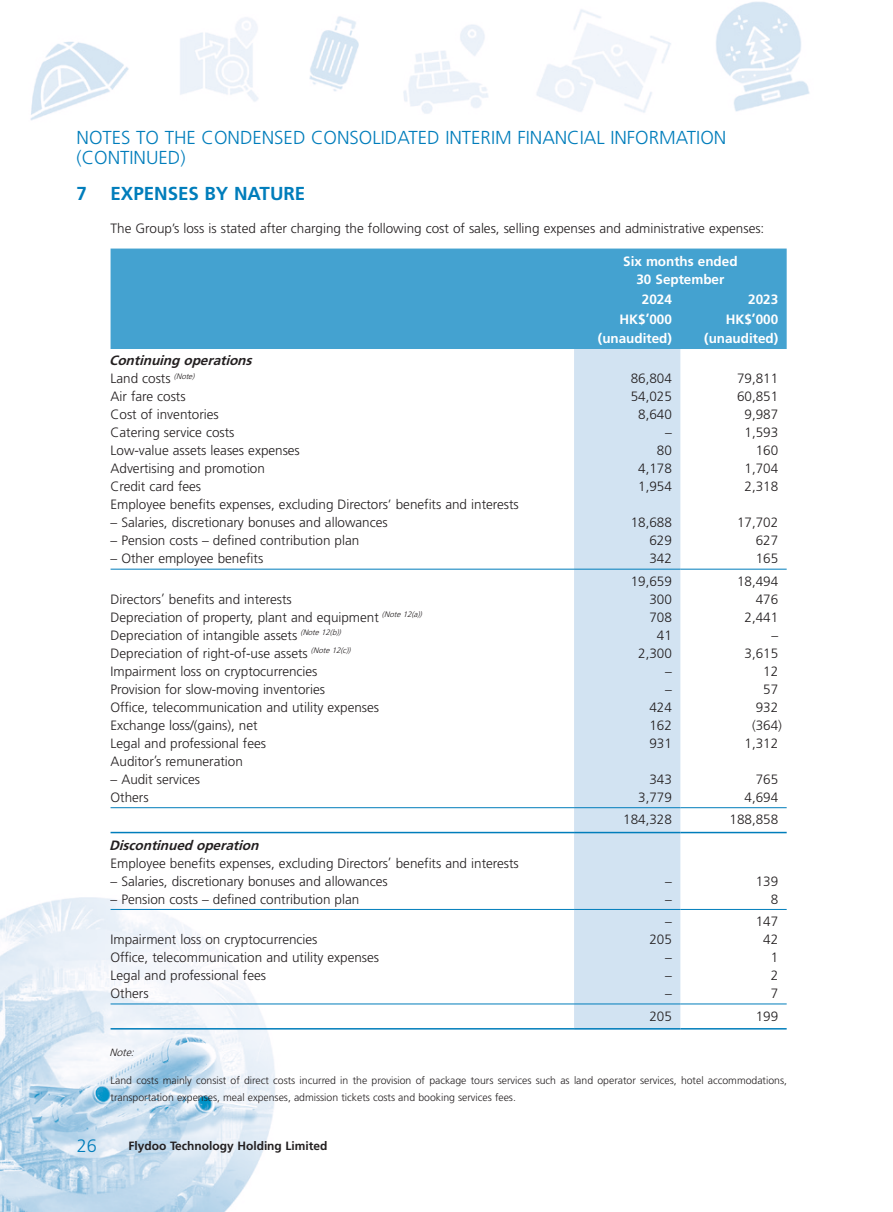
<style>
.page{position:relative;width:893px;height:1212px;background:#fff}
.page>*{position:absolute;margin:0;border:0;box-sizing:border-box;transform-origin:0 0}
.t1{font:300 18.75px/19.5px "Frutiger LT Std";color:#007dbb}
.Heading_1{font:700 18.75px "Frutiger LT Std";color:#007dbb}
.t2{font:300 18px "Frutiger LT Std";color:#007dbb}
.Body_Text{font:300 13.5px "Frutiger LT Std";color:#231f20}
.Body_Text-2{font:700 13.5px "Frutiger LT Std";color:#fff}
.Body_Text-3{font:italic 700 13.5px "Frutiger LT Std";color:#231f20}
.t3{font:700 12px "Frutiger LT Std";color:#231f20}
.Notes{font:300 10.5px/16.5px "Frutiger LT Std";color:#231f20}
.Notes-2{font:italic 300 10.5px "Frutiger LT Std";color:#231f20}
</style>
<div class="page">
<img style="left:0;top:1px;width:810px;height:1211px">
<div style="left:111px;top:249px;width:676px;height:100px;background:#44a2d0"></div>
<div style="left:574px;top:349px;width:106px;height:679px;background:#d2e3f2"></div>
<hr style="left:111px;top:569px;width:463px;height:1px;background:#007dbb">
<hr style="left:574px;top:569px;width:106px;height:1px;background:#007dbb">
<hr style="left:680px;top:569px;width:107px;height:1px;background:#007dbb">
<hr style="left:111px;top:807px;width:463px;height:1px;background:#007dbb">
<hr style="left:574px;top:807px;width:106px;height:1px;background:#007dbb">
<hr style="left:680px;top:807px;width:107px;height:1px;background:#007dbb">
<hr style="left:111px;top:832px;width:463px;height:1px;background:#007dbb">
<hr style="left:574px;top:832px;width:106px;height:1px;background:#007dbb">
<hr style="left:680px;top:832px;width:107px;height:1px;background:#007dbb">
<hr style="left:111px;top:909px;width:463px;height:1px;background:#007dbb">
<hr style="left:574px;top:909px;width:106px;height:1px;background:#007dbb">
<hr style="left:680px;top:909px;width:107px;height:1px;background:#007dbb">
<hr style="left:111px;top:1003px;width:463px;height:1px;background:#007dbb">
<hr style="left:574px;top:1003px;width:106px;height:1px;background:#007dbb">
<hr style="left:680px;top:1003px;width:107px;height:1px;background:#007dbb">
<hr style="left:111px;top:1028px;width:463px;height:1px;background:#007dbb">
<hr style="left:574px;top:1028px;width:106px;height:1px;background:#007dbb">
<hr style="left:680px;top:1028px;width:107px;height:1px;background:#007dbb">
<h1 class="t1" style="left:77px;top:128px;width:651px">NOTES TO THE CONDENSED CONSOLIDATED INTERIM FINANCIAL INFORMATION (CONTINUED)</h1>
<p class="Heading_1" style="left:77px;top:183px;width:12px">7</p>
<p class="Heading_1" style="left:111px;top:183px;width:196px">EXPENSES BY NATURE</p>
<p class="Body_Text" style="left:111px;top:221px;width:655px">The Group’s loss is stated after charging the following cost of sales, selling expenses and administrative expenses:</p>
<p class="Body_Text-2" style="left:623px;top:254px;width:116px">Six months ended</p>
<p class="Body_Text-2" style="left:636px;top:272px;width:89px">30 September</p>
<p class="Body_Text-2" style="left:642px;top:291px;width:31px">2024</p>
<p class="Body_Text-2" style="left:748px;top:291px;width:31px">2023</p>
<p class="Body_Text-2" style="left:619px;top:311px;width:54px">HK$’000</p>
<p class="Body_Text-2" style="left:726px;top:311px;width:54px">HK$’000</p>
<p class="Body_Text-2" style="left:598px;top:330px;width:75px">(unaudited)</p>
<p class="Body_Text-2" style="left:704px;top:330px;width:75px">(unaudited)</p>
<p class="Body_Text-3" style="left:109px;top:353px;width:148px">Continuing operations</p>
<p class="Body_Text" style="left:111px;top:371px;width:88px">Land costs <sup>(Note)</sup></p>
<p class="Body_Text" style="left:631px;top:371px;width:43px">86,804</p>
<p class="Body_Text" style="left:737px;top:371px;width:43px">79,811</p>
<p class="Body_Text" style="left:111px;top:389px;width:77px">Air fare costs</p>
<p class="Body_Text" style="left:631px;top:389px;width:43px">54,025</p>
<p class="Body_Text" style="left:737px;top:389px;width:43px">60,851</p>
<p class="Body_Text" style="left:111px;top:407px;width:110px">Cost of inventories</p>
<p class="Body_Text" style="left:638px;top:407px;width:35px">8,640</p>
<p class="Body_Text" style="left:744px;top:407px;width:35px">9,987</p>
<p class="Body_Text" style="left:111px;top:425px;width:125px">Catering service costs</p>
<p class="Body_Text" style="left:665px;top:425px;width:8px">–</p>
<p class="Body_Text" style="left:744px;top:425px;width:35px">1,593</p>
<p class="Body_Text" style="left:111px;top:443px;width:191px">Low-value assets leases expenses</p>
<p class="Body_Text" style="left:657px;top:443px;width:16px">80</p>
<p class="Body_Text" style="left:756px;top:443px;width:24px">160</p>
<p class="Body_Text" style="left:111px;top:461px;width:156px">Advertising and promotion</p>
<p class="Body_Text" style="left:638px;top:461px;width:35px">4,178</p>
<p class="Body_Text" style="left:744px;top:461px;width:35px">1,704</p>
<p class="Body_Text" style="left:111px;top:479px;width:92px">Credit card fees</p>
<p class="Body_Text" style="left:638px;top:479px;width:35px">1,954</p>
<p class="Body_Text" style="left:744px;top:479px;width:35px">2,318</p>
<p class="Body_Text" style="left:111px;top:497px;width:410px">Employee benefits expenses, excluding Directors’ benefits and interests</p>
<p class="Body_Text" style="left:111px;top:515px;width:279px">– Salaries, discretionary bonuses and allowances</p>
<p class="Body_Text" style="left:631px;top:515px;width:43px">18,688</p>
<p class="Body_Text" style="left:737px;top:515px;width:43px">17,702</p>
<p class="Body_Text" style="left:111px;top:533px;width:250px">– Pension costs – defined contribution plan</p>
<p class="Body_Text" style="left:649px;top:533px;width:24px">629</p>
<p class="Body_Text" style="left:756px;top:533px;width:24px">627</p>
<p class="Body_Text" style="left:111px;top:551px;width:154px">– Other employee benefits</p>
<p class="Body_Text" style="left:649px;top:551px;width:24px">342</p>
<p class="Body_Text" style="left:756px;top:551px;width:24px">165</p>
<p class="Body_Text" style="left:631px;top:574px;width:43px">19,659</p>
<p class="Body_Text" style="left:737px;top:574px;width:43px">18,494</p>
<p class="Body_Text" style="left:111px;top:592px;width:183px">Directors’ benefits and interests</p>
<p class="Body_Text" style="left:649px;top:592px;width:24px">300</p>
<p class="Body_Text" style="left:756px;top:592px;width:24px">476</p>
<p class="Body_Text" style="left:111px;top:610px;width:315px">Depreciation of property, plant and equipment <sup>(Note12(a))</sup></p>
<p class="Body_Text" style="left:649px;top:610px;width:24px">708</p>
<p class="Body_Text" style="left:744px;top:610px;width:35px">2,441</p>
<p class="Body_Text" style="left:111px;top:628px;width:234px">Depreciation of intangible assets <sup>(Note12(b))</sup></p>
<p class="Body_Text" style="left:657px;top:628px;width:16px">41</p>
<p class="Body_Text" style="left:771px;top:628px;width:8px">–</p>
<p class="Body_Text" style="left:111px;top:646px;width:244px">Depreciation of right-of-use assets <sup>(Note12(c))</sup></p>
<p class="Body_Text" style="left:638px;top:646px;width:35px">2,300</p>
<p class="Body_Text" style="left:744px;top:646px;width:35px">3,615</p>
<p class="Body_Text" style="left:111px;top:664px;width:208px">Impairment loss on cryptocurrencies</p>
<p class="Body_Text" style="left:665px;top:664px;width:8px">–</p>
<p class="Body_Text" style="left:763px;top:664px;width:16px">12</p>
<p class="Body_Text" style="left:111px;top:682px;width:216px">Provision for slow-moving inventories</p>
<p class="Body_Text" style="left:665px;top:682px;width:8px">–</p>
<p class="Body_Text" style="left:763px;top:682px;width:16px">57</p>
<p class="Body_Text" style="left:111px;top:700px;width:270px">Office, telecommunication and utility expenses</p>
<p class="Body_Text" style="left:649px;top:700px;width:24px">424</p>
<p class="Body_Text" style="left:756px;top:700px;width:24px">932</p>
<p class="Body_Text" style="left:111px;top:718px;width:149px">Exchange loss/(gains), net</p>
<p class="Body_Text" style="left:649px;top:718px;width:24px">162</p>
<p class="Body_Text" style="left:752px;top:718px;width:31px">(364)</p>
<p class="Body_Text" style="left:111px;top:736px;width:157px">Legal and professional fees</p>
<p class="Body_Text" style="left:649px;top:736px;width:24px">931</p>
<p class="Body_Text" style="left:744px;top:736px;width:35px">1,312</p>
<p class="Body_Text" style="left:111px;top:754px;width:134px">Auditor’s remuneration</p>
<p class="Body_Text" style="left:111px;top:772px;width:91px">– Audit services</p>
<p class="Body_Text" style="left:649px;top:772px;width:24px">343</p>
<p class="Body_Text" style="left:756px;top:772px;width:24px">765</p>
<p class="Body_Text" style="left:111px;top:790px;width:40px">Others</p>
<p class="Body_Text" style="left:638px;top:790px;width:35px">3,779</p>
<p class="Body_Text" style="left:744px;top:790px;width:35px">4,694</p>
<p class="Body_Text" style="left:623px;top:812px;width:50px">184,328</p>
<p class="Body_Text" style="left:729px;top:812px;width:50px">188,858</p>
<p class="Body_Text-3" style="left:109px;top:837px;width:155px">Discontinued operation</p>
<p class="Body_Text" style="left:111px;top:855px;width:410px">Employee benefits expenses, excluding Directors’ benefits and interests</p>
<p class="Body_Text" style="left:111px;top:873px;width:279px">– Salaries, discretionary bonuses and allowances</p>
<p class="Body_Text" style="left:665px;top:873px;width:8px">–</p>
<p class="Body_Text" style="left:756px;top:873px;width:24px">139</p>
<p class="Body_Text" style="left:111px;top:891px;width:250px">– Pension costs – defined contribution plan</p>
<p class="Body_Text" style="left:665px;top:891px;width:8px">–</p>
<p class="Body_Text" style="left:771px;top:891px;width:9px">8</p>
<p class="Body_Text" style="left:665px;top:914px;width:8px">–</p>
<p class="Body_Text" style="left:756px;top:914px;width:24px">147</p>
<p class="Body_Text" style="left:111px;top:932px;width:208px">Impairment loss on cryptocurrencies</p>
<p class="Body_Text" style="left:649px;top:932px;width:24px">205</p>
<p class="Body_Text" style="left:763px;top:932px;width:16px">42</p>
<p class="Body_Text" style="left:111px;top:950px;width:270px">Office, telecommunication and utility expenses</p>
<p class="Body_Text" style="left:665px;top:950px;width:8px">–</p>
<p class="Body_Text" style="left:771px;top:950px;width:9px">1</p>
<p class="Body_Text" style="left:111px;top:968px;width:157px">Legal and professional fees</p>
<p class="Body_Text" style="left:665px;top:968px;width:8px">–</p>
<p class="Body_Text" style="left:771px;top:968px;width:9px">2</p>
<p class="Body_Text" style="left:111px;top:986px;width:40px">Others</p>
<p class="Body_Text" style="left:665px;top:986px;width:8px">–</p>
<p class="Body_Text" style="left:771px;top:986px;width:9px">7</p>
<p class="Body_Text" style="left:649px;top:1008px;width:24px">205</p>
<p class="Body_Text" style="left:756px;top:1008px;width:24px">199</p>
<p class="Notes-2" style="left:109px;top:1046px;width:29px">Note:</p>
<p class="Notes" style="left:111px;top:1072px;width:678px">Land costs mainly consist of direct costs incurred in the provision of package tours services such as land operator services, hotel accommodations, transportation expenses, meal expenses, admission tickets costs and booking services fees.</p>
<h2 class="t2" style="left:77px;top:1135px;width:22px">26</h2>
<p class="t3" style="left:128px;top:1139px;width:200px">Flydoo Technology Holding Limited</p>
</div>
